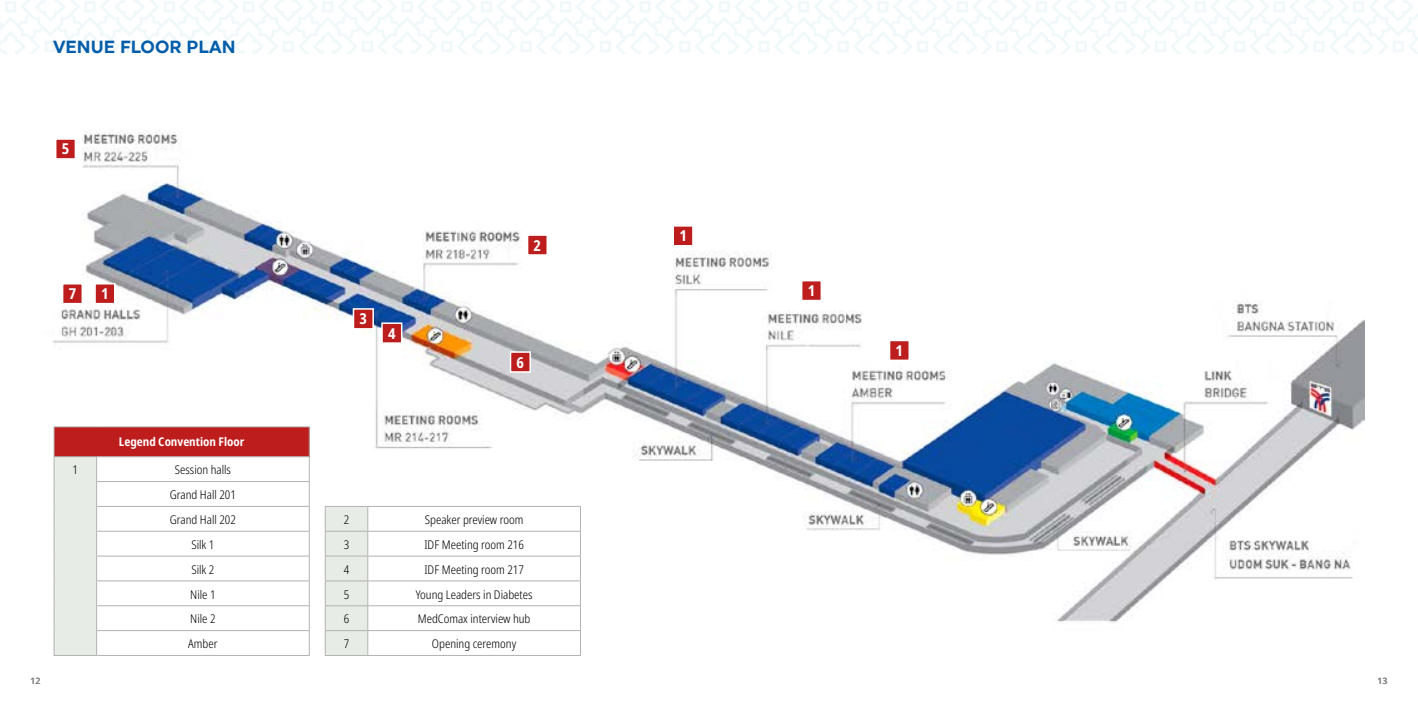
<style>
.page{position:relative;width:1418px;height:709px;background:#fff}
.page>*{position:absolute;margin:0;border:0;box-sizing:border-box;transform-origin:0 0}
.t1{font:17.5px "Uniform Regular 2";color:#005da9}
.t2{font:700 condensed 15px "Noto Sans";color:#fff}
.t3{font:300 condensed 12px/24.9px "Noto Sans";color:#000;text-align:center}
.t4{font:700 condensed 12px "Noto Sans";color:#fff}
.t5{font:500 8.75px "Noto Sans";color:#878787}
</style>
<div class="page">
<div style="left:0;top:0;width:709px;height:53px;background:linear-gradient(to right,#fbfdfd,#fbfdfd)"></div>
<div style="left:709px;top:0;width:708px;height:53px;background:linear-gradient(to right,#fbfdfd,#fbfdfd)"></div>
<img style="left:52px;top:130px;width:1312px;height:518px">
<div style="left:54px;top:427px;width:255px;height:30px;background:#bd1d1d"></div>
<div style="left:54px;top:457px;width:43px;height:198px;background:#e7ece6"></div>
<svg style="left:97px;top:457px;width:212px;height:198px"></svg>
<hr style="left:54px;top:426px;width:43px;height:1px;background:#b3b2b2">
<hr style="left:97px;top:426px;width:213px;height:1px;background:#b3b2b2">
<hr style="left:54px;top:456px;width:43px;height:1px;background:#b3b2b2">
<hr style="left:97px;top:456px;width:213px;height:1px;background:#b3b2b2">
<svg style="left:54px;top:427px;width:1px;height:228px"></svg>
<hr style="left:96px;top:481px;width:214px;height:1px;background:#b3b2b2">
<hr style="left:54px;top:655px;width:43px;height:1px;background:#b3b2b2">
<hr style="left:96px;top:506px;width:214px;height:1px;background:#b3b2b2">
<hr style="left:96px;top:531px;width:214px;height:1px;background:#b3b2b2">
<hr style="left:96px;top:555px;width:214px;height:1px;background:#b3b2b2">
<hr style="left:96px;top:580px;width:214px;height:1px;background:#b3b2b2">
<hr style="left:96px;top:605px;width:214px;height:1px;background:#b3b2b2">
<hr style="left:96px;top:630px;width:214px;height:1px;background:#b3b2b2">
<svg style="left:309px;top:427px;width:1px;height:228px"></svg>
<hr style="left:97px;top:655px;width:213px;height:1px;background:#b3b2b2">
<svg style="left:96px;top:457px;width:1px;height:198px"></svg>
<hr style="left:325px;top:655px;width:43px;height:1px;background:#b3b2b2">
<hr style="left:368px;top:655px;width:213px;height:1px;background:#b3b2b2">
<svg style="left:325px;top:506px;width:256px;height:149px"></svg>
<div style="left:63px;top:284px;width:19px;height:20px;background:#bd1d1d"></div>
<div style="left:62px;top:283px;width:21px;height:21px;border:2px solid #fff"></div>
<div style="left:56px;top:139px;width:19px;height:20px;background:#bd1d1d"></div>
<div style="left:55px;top:138px;width:21px;height:22px;border:2px solid #fff"></div>
<div style="left:95px;top:284px;width:20px;height:20px;background:#bd1d1d"></div>
<div style="left:94px;top:283px;width:21px;height:21px;border:2px solid #fff"></div>
<div style="left:527px;top:235px;width:20px;height:20px;background:#bd1d1d"></div>
<div style="left:527px;top:234px;width:21px;height:22px;border:2px solid #fff"></div>
<div style="left:353px;top:309px;width:20px;height:20px;background:#bd1d1d"></div>
<div style="left:353px;top:308px;width:21px;height:21px;border:2px solid #fff"></div>
<div style="left:382px;top:323px;width:20px;height:20px;background:#bd1d1d"></div>
<div style="left:381px;top:322px;width:21px;height:22px;border:2px solid #fff"></div>
<div style="left:510px;top:352px;width:20px;height:20px;background:#bd1d1d"></div>
<div style="left:510px;top:351px;width:21px;height:22px;border:2px solid #fff"></div>
<div style="left:673px;top:226px;width:20px;height:20px;background:#bd1d1d"></div>
<div style="left:672px;top:225px;width:21px;height:21px;border:2px solid #fff"></div>
<div style="left:801px;top:281px;width:20px;height:19px;background:#bd1d1d"></div>
<div style="left:801px;top:280px;width:21px;height:21px;border:2px solid #fff"></div>
<div style="left:889px;top:340px;width:20px;height:20px;background:#bd1d1d"></div>
<div style="left:888px;top:340px;width:22px;height:21px;border:2px solid #fff"></div>
<h1 class="t1" style="left:53px;top:37px;width:184px">VENUE FLOOR PLAN</h1>
<p class="t2" style="left:62px;top:138px;width:9px">5</p>
<p class="t2" style="left:69px;top:283px;width:9px">7</p>
<p class="t2" style="left:101px;top:283px;width:9px">1</p>
<p class="t4" style="left:119px;top:433px;width:127px">Legend Convention Floor</p>
<p class="t3" style="left:73px;top:458px;width:7px">1</p>
<p class="t3" style="left:170px;top:458px;width:68px">Session halls<br>Grand Hall 201<br>Grand Hall 202<br>Silk 1<br>Silk 2<br>Nile 1<br>Nile 2<br>Amber</p>
<p class="t2" style="left:359px;top:308px;width:9px">3</p>
<p class="t2" style="left:388px;top:322px;width:9px">4</p>
<p class="t2" style="left:533px;top:234px;width:9px">2</p>
<p class="t2" style="left:516px;top:351px;width:9px">6</p>
<p class="t3" style="left:344px;top:507px;width:7px">2</p>
<p class="t3" style="left:425px;top:507px;width:100px">Speaker preview room</p>
<p class="t3" style="left:344px;top:532px;width:7px">3</p>
<p class="t3" style="left:424px;top:532px;width:101px">IDF Meeting room 216</p>
<p class="t3" style="left:344px;top:557px;width:7px">4</p>
<p class="t3" style="left:424px;top:557px;width:101px">IDF Meeting room 217</p>
<p class="t3" style="left:344px;top:582px;width:7px">5</p>
<p class="t3" style="left:416px;top:582px;width:118px">Young Leaders in Diabetes</p>
<p class="t3" style="left:344px;top:607px;width:7px">6</p>
<p class="t3" style="left:418px;top:607px;width:114px">MedComax interview hub</p>
<p class="t3" style="left:344px;top:631px;width:7px">7</p>
<p class="t3" style="left:432px;top:631px;width:86px">Opening ceremony</p>
<p class="t2" style="left:679px;top:225px;width:9px">1</p>
<p class="t2" style="left:807px;top:280px;width:9px">1</p>
<p class="t2" style="left:895px;top:340px;width:9px">1</p>
<p class="t5" style="left:30px;top:675px;width:12px">12</p>
<p class="t5" style="left:1377px;top:675px;width:12px">13</p>
</div>
